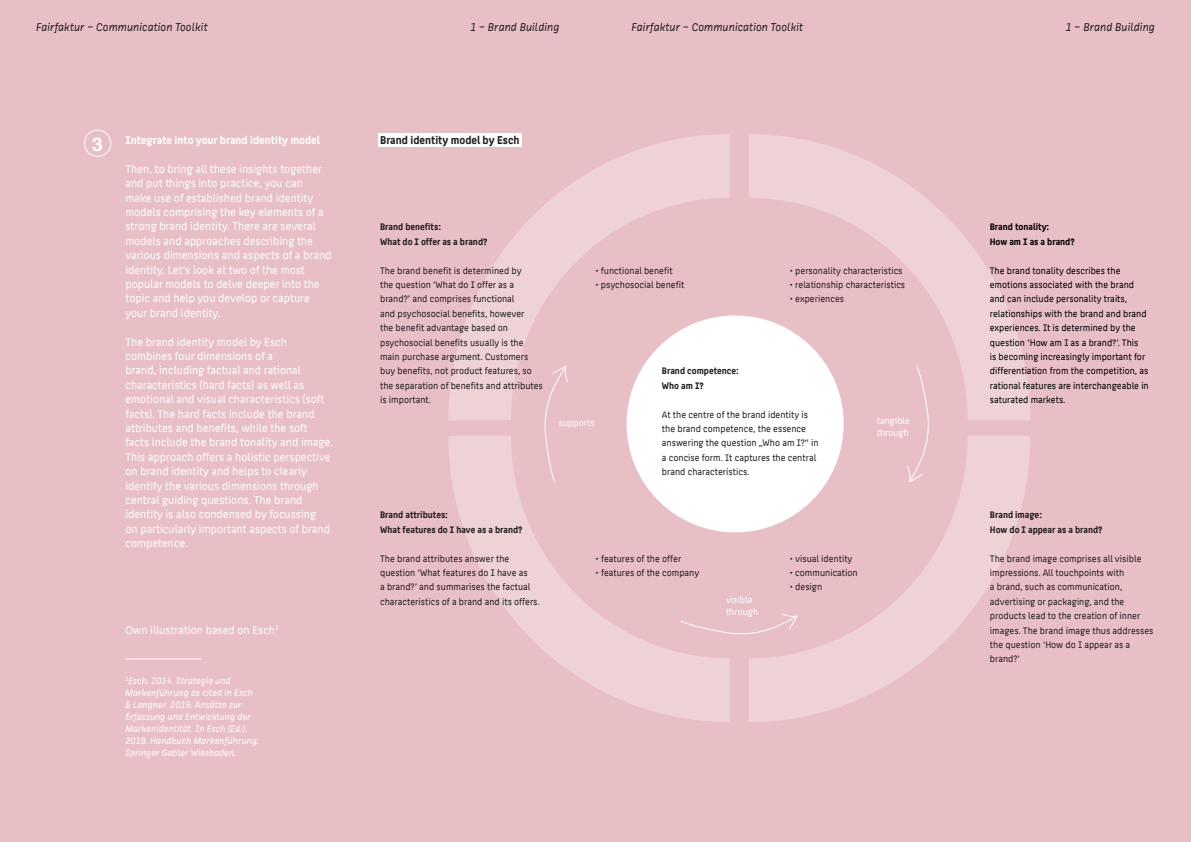
<style>
.page{position:relative;width:1191px;height:842px;background:#e8bfc5}
.page>*{position:absolute;margin:0;border:0;box-sizing:border-box;transform-origin:0 0}
.t1{font:700 19.2px "Helvetica";color:#fff}
.Fließtext{font:12px/14.4px "HTW Berlin Office";color:#fff}
.t2{font:italic 12px "HTW Berlin Office";color:#231f20}
.Fließtext-2{font:700 12px "HTW Berlin Office";color:#fff}
.Fließtext-3{font:700 12px "HTW Berlin Office";color:#231f20}
.Fließtext-4{font:10px/14.4px "HTW Berlin Office";color:#231f20}
.Fließtext-5{font:10px/14.4px "HTW Berlin Office";color:#000}
.Fußnoten{font:italic 10px/12px "HTW Berlin Office";color:#fff}
.Fließtext-6{font:700 10px "HTW Berlin Office";color:#231f20}
.Fließtext-7{font:10px "HTW Berlin Office";color:#fff}
.Fließtext-8{font:700 10px "HTW Berlin Office";color:#000}
</style>
<div class="page">
<div style="left:378px;top:133px;width:143px;height:13px;background:#fff"></div>
<div style="left:84px;top:130px;width:27px;height:27px;border:1px solid #fff;border-radius:50%"></div>
<svg style="left:544px;top:420px;width:2px;height:16px"></svg>
<svg style="left:749px;top:134px;width:281px;height:286px"></svg>
<svg style="left:748px;top:436px;width:282px;height:286px"></svg>
<svg style="left:448px;top:436px;width:282px;height:286px"></svg>
<svg style="left:448px;top:134px;width:282px;height:286px"></svg>
<div style="left:626px;top:315px;width:217px;height:217px;background:#fff;border-radius:50%"></div>
<svg style="left:906px;top:364px;width:23px;height:120px"></svg>
<svg style="left:679px;top:612px;width:120px;height:23px"></svg>
<hr style="left:125px;top:659px;width:76px;height:1px;background:#fff">
<p class="t2" style="left:36px;top:20px;width:173px">Fairfaktur – Communication Toolkit</p>
<p class="t2" style="left:631px;top:20px;width:173px">Fairfaktur – Communication Toolkit</p>
<p class="t2" style="left:470px;top:20px;width:91px">1 – Brand Building</p>
<p class="t2" style="left:1065px;top:20px;width:91px">1 – Brand Building</p>
<p class="t1" style="left:92px;top:132px;width:12px">3</p>
<p class="Fließtext-2" style="left:125px;top:133px;width:196px">Integrate into your brand identity model</p>
<p class="Fließtext" style="left:125px;top:162px;width:208px">Then, to bring all these insights together and put things into practice, you can make use of established brand identity models comprising the key elements of a strong brand identity. There are several models and approaches describing the various dimensions and aspects of a brand identity. Let‘s look at two of the most popular models to delve deeper into the topic and help you develop or capture your brand identity.</p>
<p class="Fließtext" style="left:125px;top:335px;width:209px">The brand identity model by Esch combines four dimensions of a<br>brand, including factual and rational characteristics (hard facts) as well as emotional and visual characteristics (soft facts). The hard facts include the brand attributes and benefits, while the soft facts include the brand tonality and image.<br>This approach offers a holistic perspective on brand identity and helps to clearly identify the various dimensions through central guiding questions. The brand identity is also condensed by focussing<br>on particularly important aspects of brand competence.</p>
<p class="Fließtext" style="left:125px;top:623px;width:155px">Own illustration based on Esch<sup>1</sup></p>
<p class="Fußnoten" style="left:125px;top:675px;width:135px"><sup>1</sup>Esch. 2014. Strategie und<br>Markenführung as cited in Esch &amp; Langner. 2019. Ansätze zur<br>Erfassung und Entwicklung der<br>Markenidentität. In Esch (Ed.).<br>2019. Handbuch Markenführung.<br>Springer Gabler Wiesbaden.</p>
<p class="Fließtext-3" style="left:380px;top:133px;width:141px">Brand identity model by Esch</p>
<p class="Fließtext-6" style="left:380px;top:222px;width:62px">Brand benefits:</p>
<p class="Fließtext-6" style="left:380px;top:236px;width:109px">What do I offer as a brand?</p>
<p class="Fließtext-4" style="left:380px;top:263px;width:164px">The brand benefit is determined by<br>the question ‘What do I offer as a brand?’ and comprises functional<br>and psychosocial benefits, however<br>the benefit advantage based on psychosocial benefits usually is the main purchase argument. Customers buy benefits, not product features, so the separation of benefits and attributes is important.</p>
<p class="Fließtext-6" style="left:380px;top:510px;width:69px">Brand attributes:</p>
<p class="Fließtext-6" style="left:380px;top:524px;width:144px">What features do I have as a brand?</p>
<p class="Fließtext-4" style="left:380px;top:551px;width:161px">The brand attributes answer the question ‘What features do I have as<br>a brand?’ and summarises the factual characteristics of a brand and its offers.</p>
<p class="Fließtext-4" style="left:595px;top:263px;width:79px">• functional benefit</p>
<p class="Fließtext-4" style="left:595px;top:278px;width:90px">• psychosocial benefit</p>
<p class="Fließtext-4" style="left:789px;top:263px;width:114px">• personality characteristics</p>
<p class="Fließtext-4" style="left:789px;top:278px;width:117px">• relationship characteristics</p>
<p class="Fließtext-4" style="left:789px;top:292px;width:56px">• experiences</p>
<p class="Fließtext-7" style="left:559px;top:418px;width:37px">supports</p>
<p class="Fließtext-6" style="left:662px;top:366px;width:78px">Brand competence:</p>
<p class="Fließtext-6" style="left:662px;top:380px;width:43px">Who am I?</p>
<p class="Fließtext-4" style="left:662px;top:407px;width:158px">At the centre of the brand identity is the brand competence, the essence answering the question „Who am I?“ in a concise form. It captures the central brand characteristics.</p>
<p class="Fließtext-7" style="left:876px;top:415px;width:35px">tangible</p>
<p class="Fließtext-7" style="left:876px;top:427px;width:34px">through</p>
<p class="Fließtext-4" style="left:595px;top:551px;width:87px">• features of the offer</p>
<p class="Fließtext-4" style="left:595px;top:566px;width:105px">• features of the company</p>
<p class="Fließtext-7" style="left:726px;top:594px;width:28px">visible</p>
<p class="Fließtext-7" style="left:726px;top:606px;width:34px">through</p>
<p class="Fließtext-4" style="left:789px;top:551px;width:64px">• visual identity</p>
<p class="Fließtext-4" style="left:789px;top:566px;width:70px">• communication</p>
<p class="Fließtext-4" style="left:789px;top:580px;width:34px">• design</p>
<p class="Fließtext-8" style="left:989px;top:222px;width:61px">Brand tonality:</p>
<p class="Fließtext-8" style="left:989px;top:236px;width:86px">How am I as a brand?</p>
<p class="Fließtext-5" style="left:989px;top:263px;width:160px">The brand tonality describes the emotions associated with the brand and can include personality traits, relationships with the brand and brand experiences. It is determined by the question ‘How am I as a brand?’. This<br>is becoming increasingly important for differentiation from the competition, as rational features are interchangeable in saturated markets.</p>
<p class="Fließtext-6" style="left:990px;top:510px;width:54px">Brand image:</p>
<p class="Fließtext-6" style="left:990px;top:524px;width:114px">How do I appear as a brand?</p>
<p class="Fließtext-4" style="left:990px;top:551px;width:165px">The brand image comprises all visible impressions. All touchpoints with<br>a brand, such as communication, advertising or packaging, and the products lead to the creation of inner images. The brand image thus addresses the question ‘How do I appear as a brand?’</p>
</div>
